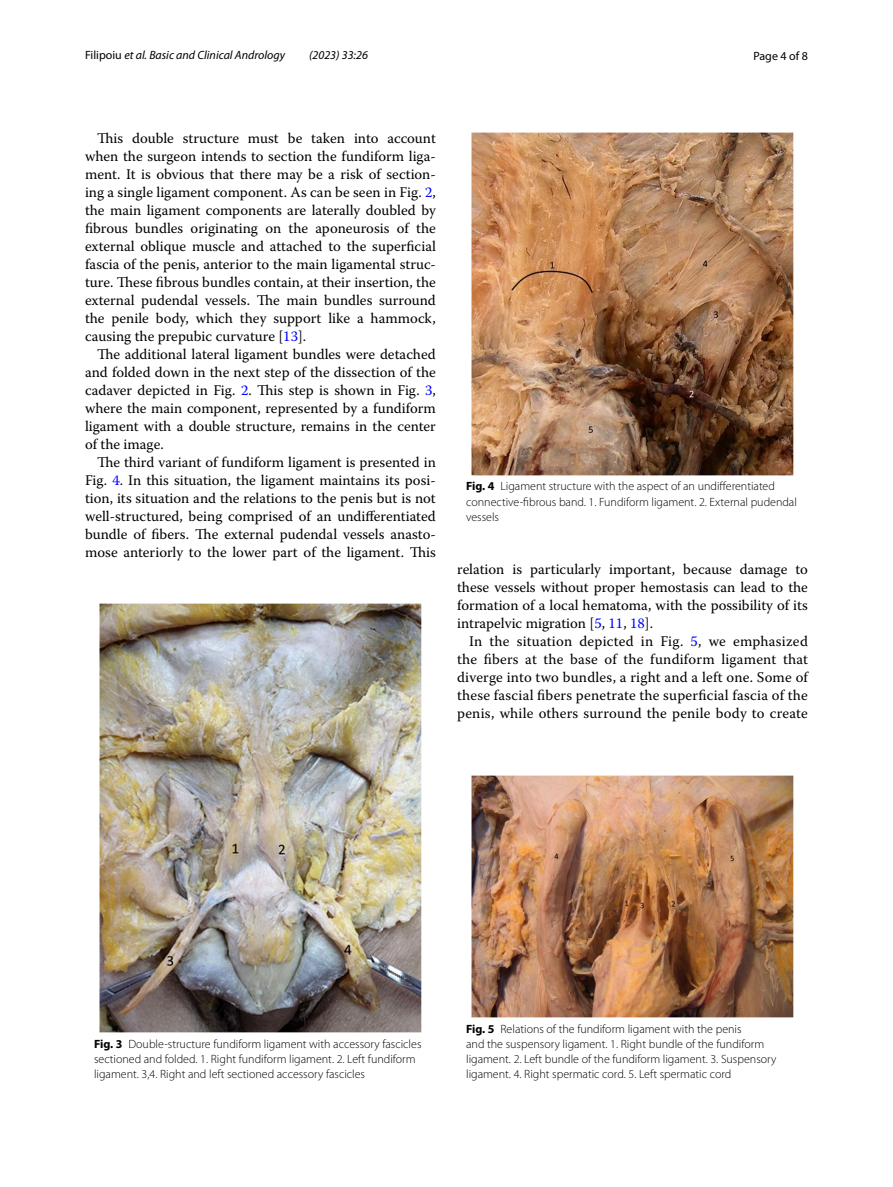
<style>
.page{position:relative;width:893px;height:1187px;background:#fff}
.page>*{position:absolute;margin:0;border:0;box-sizing:border-box;transform-origin:0 0}
.t1{font:14.7px/18px "Warnock Pro";color:#000;text-align:justify}
.t2{font:300 12px/15px "Myriad Pro";color:#000}
.t3{font:italic 12px "Myriad Pro";color:#000}
.t4{font:12px "Myriad Pro";color:#000}
.s1{font-style:normal}
.s2{color:#00f}
.s3{font-weight:700}
</style>
<div class="page">
<img style="left:100px;top:603px;width:321px;height:429px">
<img style="left:472px;top:133px;width:321px;height:342px">
<img style="left:472px;top:775px;width:321px;height:242px">
<p class="t3" style="left:85px;top:48px;width:202px"><span class="s1">Filipoiu</span> et al. Basic and Clinical Andrology</p>
<p class="t3" style="left:309px;top:48px;width:60px">(2023) 33:26</p>
<p class="t4" style="left:753px;top:48px;width:56px">Page 4 of 8</p>
<p class="t1" style="left:85px;top:128px;width:352px;text-indent:12px">This double structure must be taken into account when the surgeon intends to section the fundiform liga&shy;ment. It is obvious that there may be a risk of section&shy;ing a single ligament component. As can be seen in Fig. <span class="s2">2</span>, the main ligament components are laterally doubled by fibrous bundles originating on the aponeurosis of the external oblique muscle and attached to the superficial fascia of the penis, anterior to the main ligamental struc&shy;ture. These fibrous bundles contain, at their insertion, the external pudendal vessels. The main bundles surround the penile body, which they support like a hammock, causing the prepubic curvature [<span class="s2">13</span>].</p>
<p class="t1" style="left:85px;top:344px;width:352px;text-indent:12px">The additional lateral ligament bundles were detached and folded down in the next step of the dissection of the cadaver depicted in Fig. <span class="s2">2</span>. This step is shown in Fig. <span class="s2">3</span>, where the main component, represented by a fundiform ligament with a double structure, remains in the center of the image.</p>
<p class="t1" style="left:85px;top:452px;width:352px;text-indent:12px">The third variant of fundiform ligament is presented in Fig. <span class="s2">4</span>. In this situation, the ligament maintains its posi&shy;tion, its situation and the relations to the penis but is not well-structured, being comprised of an undifferentiated bundle of fibers. The external pudendal vessels anasto&shy;mose anteriorly to the lower part of the ligament. This</p>
<p class="t2" style="left:466px;top:479px;width:332px"><span class="s3">Fig. 4</span> Ligament structure with the aspect of an undifferentiated connective-fibrous band. 1. Fundiform ligament. 2. External pudendal vessels</p>
<p class="t1" style="left:457px;top:560px;width:352px">relation is particularly important, because damage to these vessels without proper hemostasis can lead to the formation of a local hematoma, with the possibility of its intrapelvic migration [<span class="s2">5</span>, <span class="s2">11</span>, <span class="s2">18</span>].</p>
<p class="t1" style="left:457px;top:632px;width:352px;text-indent:12px">In the situation depicted in Fig. <span class="s2">5</span>, we emphasized the fibers at the base of the fundiform ligament that diverge into two bundles, a right and a left one. Some of these fascial fibers penetrate the superficial fascia of the penis, while others surround the penile body to create</p>
<p class="t2" style="left:94px;top:1036px;width:329px"><span class="s3">Fig. 3</span> Double-structure fundiform ligament with accessory fascicles sectioned and folded. 1. Right fundiform ligament. 2. Left fundiform ligament. 3,4. Right and left sectioned accessory fascicles</p>
<p class="t2" style="left:466px;top:1021px;width:312px"><span class="s3">Fig. 5</span> Relations of the fundiform ligament with the penis<br>and the suspensory ligament. 1. Right bundle of the fundiform ligament. 2. Left bundle of the fundiform ligament. 3. Suspensory ligament. 4. Right spermatic cord. 5. Left spermatic cord</p>
</div>
